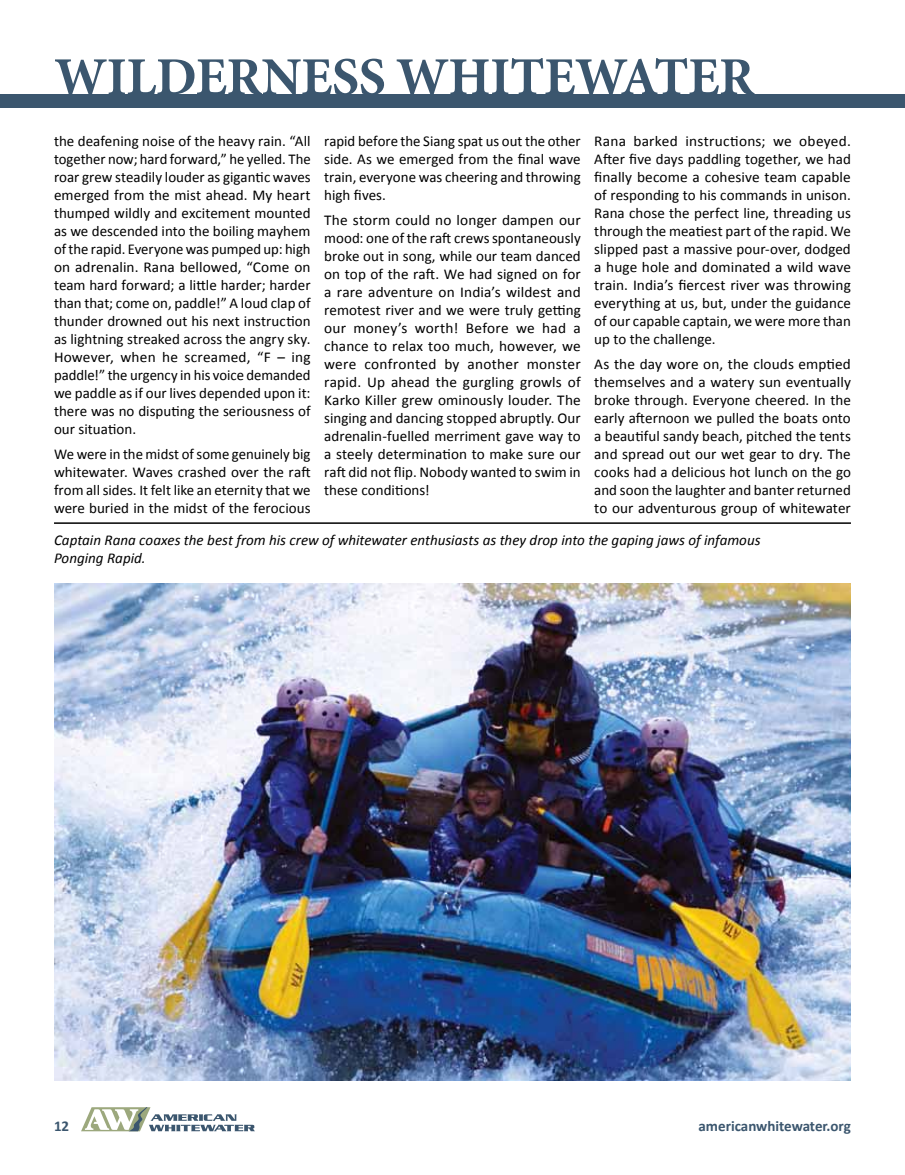
<style>
.page{position:relative;width:905px;height:1175px;background:#fff}
.page>*{position:absolute;margin:0;border:0;box-sizing:border-box;transform-origin:0 0}
.t1{font:700 54px "Minion Pro";letter-spacing:-.01em;color:#3b566e}
.t2{font:15px/18px "Calibri";letter-spacing:.005em;color:#000;text-align:justify}
.t3{font:italic 15px/18px "Calibri";color:#000}
.t4{font:700 15px "Calibri";color:#3b566e}
</style>
<div class="page">
<img style="left:54px;top:583px;width:796px;height:497px">
<svg style="left:81px;top:1107px;width:174px;height:24px"></svg>
<div style="left:0;top:94px;width:904px;height:14px;background:#3b566e"></div>
<hr style="left:54px;top:522px;width:796px;height:2px;background:#000">
<h1 class="t1" style="left:54px;top:39px;width:701px">WILDERNESS WHITEWATER</h1>
<p class="t2" style="left:54px;top:132px;width:258px">the deafening noise of the heavy rain. “All together now; hard forward,” he yelled. The roar grew steadily louder as gigantic waves emerged from the mist ahead. My heart thumped wildly and excitement mounted as we descended into the boiling mayhem of the rapid. Everyone was pumped up: high on adrenalin. Rana bellowed, “Come on team hard forward; a little harder; harder than that; come on, paddle!” A loud clap of thunder drowned out his next instruction as lightning streaked across the angry sky.<br>However, when he screamed, “F – ing paddle!” the urgency in his voice demanded we paddle as if our lives depended upon it: there was no disputing the seriousness of our situation.</p>
<p class="t2" style="left:54px;top:444px;width:258px">We were in the midst of some genuinely big whitewater. Waves crashed over the raft from all sides. It felt like an eternity that we were buried in the midst of the ferocious</p>
<p class="t2" style="left:324px;top:132px;width:258px">rapid before the Siang spat us out the other side. As we emerged from the final wave train, everyone was cheering and throwing high fives.</p>
<p class="t2" style="left:324px;top:210px;width:258px">The storm could no longer dampen our mood: one of the raft crews spontaneously broke out in song, while our team danced on top of the raft. We had signed on for a rare adventure on India’s wildest and remotest river and we were truly getting our money’s worth! Before we had a chance to relax too much, however, we were confronted by another monster rapid. Up ahead the gurgling growls of Karko Killer grew ominously louder. The singing and dancing stopped abruptly. Our adrenalin-fuelled merriment gave way to a steely determination to make sure our raft did not flip. Nobody wanted to swim in these conditions!</p>
<p class="t2" style="left:594px;top:132px;width:258px">Rana barked instructions; we obeyed.<br>After five days paddling together, we had finally become a cohesive team capable of responding to his commands in unison.<br>Rana chose the perfect line, threading us through the meatiest part of the rapid. We slipped past a massive pour-over, dodged a huge hole and dominated a wild wave train. India’s fiercest river was throwing everything at us, but, under the guidance of our capable captain, we were more than up to the challenge.</p>
<p class="t2" style="left:594px;top:354px;width:258px">As the day wore on, the clouds emptied themselves and a watery sun eventually broke through. Everyone cheered. In the early afternoon we pulled the boats onto a beautiful sandy beach, pitched the tents and spread out our wet gear to dry. The cooks had a delicious hot lunch on the go and soon the laughter and banter returned to our adventurous group of whitewater</p>
<p class="t3" style="left:54px;top:531px;width:708px">Captain Rana coaxes the best from his crew of whitewater enthusiasts as they drop into the gaping jaws of infamous<br>Ponging Rapid.</p>
<p class="t4" style="left:54px;top:1116px;width:17px">12</p>
<p class="t4" style="left:698px;top:1116px;width:154px">americanwhitewater.org</p>
</div>
